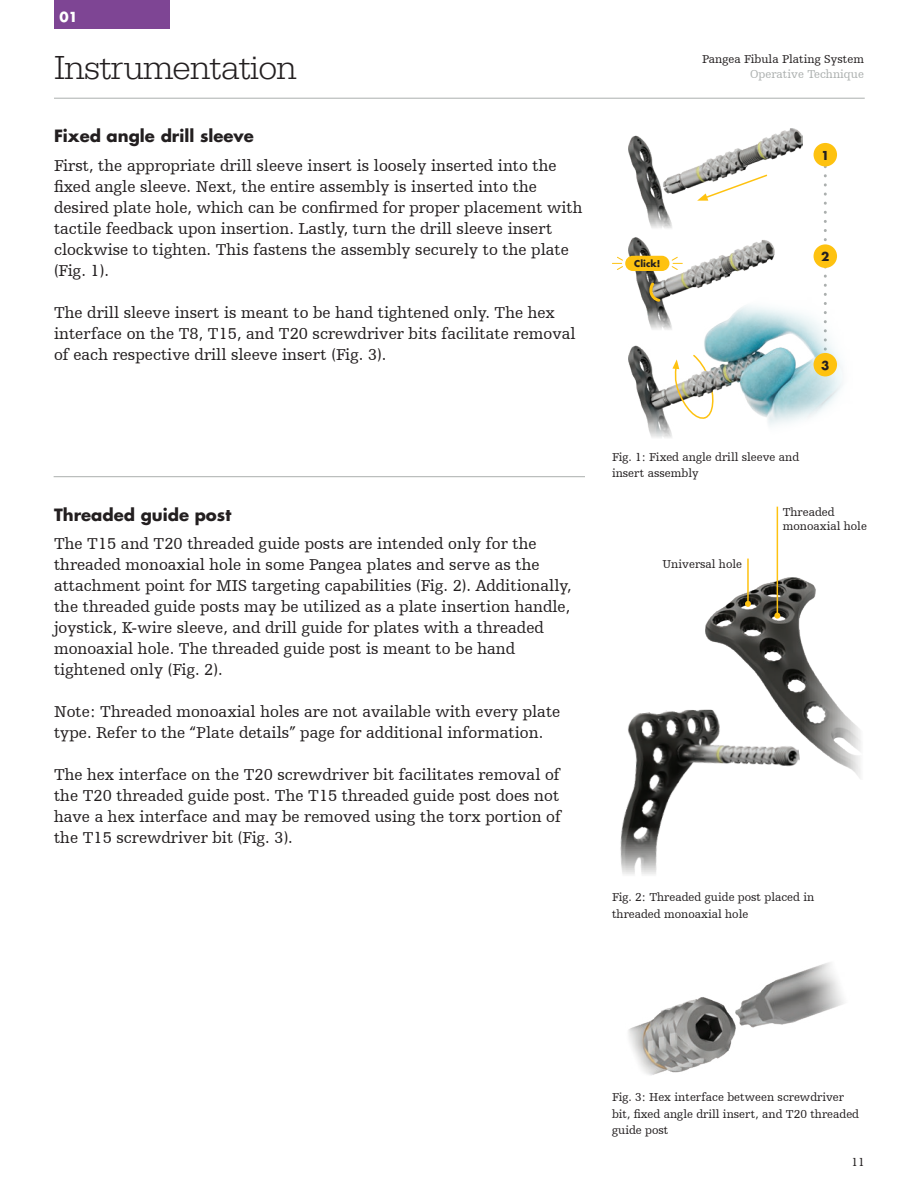
<style>
.page{position:relative;width:918px;height:1188px;background:#fff}
.page>*{position:absolute;margin:0;border:0;box-sizing:border-box;transform-origin:0 0}
.t1{font:300 34.5px "URW Egyptienne TOT";letter-spacing:-.02em;color:#231f20}
.t2{font:16.5px/21px "Humanist Slabserif 712 BT";color:#231f20}
.t3{font:700 16.5px "Futura Std";color:#231f20}
.t4{font:700 13.5px "Futura Std";color:#fff}
.t5{font:12px/16.5px "Humanist Slabserif 712 BT";color:#231f20}
.t6{font:12px "Humanist Slabserif 712 BT";color:#abafae}
.t7{font:700 12px "Futura Std";color:#231f20}
.t8{font:700 9.3px "Futura Std";color:#231f20}
</style>
<div class="page">
<div style="left:54px;top:0;width:116px;height:29px;background:#7e4594"></div>
<hr style="left:54px;top:98px;width:811px;height:1px;background:#abafae">
<hr style="left:54px;top:476px;width:531px;height:1px;background:#abafae">
<img style="left:705px;top:577px;width:156px;height:201px">
<hr style="left:777px;top:507px;width:1px;height:109px;background:#fec210">
<svg style="left:774px;top:613px;width:6px;height:6px"></svg>
<hr style="left:747px;top:559px;width:2px;height:45px;background:#fec210">
<svg style="left:745px;top:601px;width:6px;height:6px"></svg>
<img style="left:620px;top:710px;width:192px;height:165px">
<svg style="left:824px;top:166px;width:3px;height:130px"></svg>
<img style="left:628px;top:128px;width:174px;height:101px">
<img style="left:628px;top:237px;width:147px;height:60px">
<img style="left:628px;top:297px;width:214px;height:141px">
<div style="left:625px;top:256px;width:44px;height:15px;background:#fec210;border-radius:8px"></div>
<svg style="left:612px;top:256px;width:11px;height:14px"></svg>
<svg style="left:671px;top:256px;width:11px;height:15px"></svg>
<svg style="left:650px;top:280px;width:12px;height:24px"></svg>
<svg style="left:697px;top:173px;width:72px;height:28px"></svg>
<svg style="left:672px;top:353px;width:43px;height:68px"></svg>
<div style="left:814px;top:143px;width:23px;height:23px;background:#fec210;border-radius:50%"></div>
<div style="left:814px;top:244px;width:23px;height:24px;background:#fec210;border-radius:50%"></div>
<div style="left:814px;top:353px;width:23px;height:23px;background:#fec210;border-radius:50%"></div>
<img style="left:628px;top:962px;width:216px;height:113px">
<p class="t4" style="left:59px;top:8px;width:20px">01</p>
<p class="t1" style="left:54px;top:47px;width:244px">Instrumentation</p>
<p class="t3" style="left:54px;top:125px;width:201px">Fixed angle drill sleeve</p>
<p class="t2" style="left:54px;top:154px;width:530px">First, the appropriate drill sleeve insert is loosely inserted into the fixed angle sleeve. Next, the entire assembly is inserted into the desired plate hole, which can be confirmed for proper placement with tactile feedback upon insertion. Lastly, turn the drill sleeve insert clockwise to tighten. This fastens the assembly securely to the plate (Fig. 1).</p>
<p class="t2" style="left:54px;top:301px;width:523px">The drill sleeve insert is meant to be hand tightened only. The hex interface on the T8, T15, and T20 screwdriver bits facilitate removal of each respective drill sleeve insert (Fig. 3).</p>
<p class="t8" style="left:634px;top:257px;width:28px">Click!</p>
<p class="t5" style="left:702px;top:51px;width:163px">Pangea Fibula Plating System</p>
<p class="t6" style="left:750px;top:66px;width:115px">Operative Technique</p>
<p class="t7" style="left:821px;top:147px;width:10px">1</p>
<p class="t7" style="left:821px;top:249px;width:10px">2</p>
<p class="t7" style="left:821px;top:357px;width:10px">3</p>
<p class="t3" style="left:54px;top:503px;width:179px">Threaded guide post</p>
<p class="t2" style="left:54px;top:533px;width:519px">The T15 and T20 threaded guide posts are intended only for the threaded monoaxial hole in some Pangea plates and serve as the attachment point for MIS targeting capabilities (Fig. 2). Additionally, the threaded guide posts may be utilized as a plate insertion handle, joystick, K-wire sleeve, and drill guide for plates with a threaded monoaxial hole. The threaded guide post is meant to be hand tightened only (Fig. 2).</p>
<p class="t2" style="left:54px;top:701px;width:508px">Note: Threaded monoaxial holes are not available with every plate type. Refer to the “Plate details” page for additional information.</p>
<p class="t2" style="left:54px;top:764px;width:509px;text-align:justify">The hex interface on the T20 screwdriver bit facilitates removal of the T20 threaded guide post. The T15 threaded guide post does not have a hex interface and may be removed using the torx portion of the T15 screwdriver bit (Fig. 3).</p>
<p class="t5" style="left:612px;top:448px;width:189px">Fig. 1: Fixed angle drill sleeve and</p>
<p class="t5" style="left:612px;top:465px;width:88px">insert assembly</p>
<p class="t5" style="left:662px;top:555px;width:81px">Universal hole</p>
<p class="t5" style="left:783px;top:504px;width:86px;line-height:14.4px">Threaded monoaxial hole</p>
<p class="t5" style="left:612px;top:889px;width:204px">Fig. 2: Threaded guide post placed in threaded monoaxial hole</p>
<p class="t5" style="left:612px;top:1089px;width:249px">Fig. 3: Hex interface between screwdriver bit, fixed angle drill insert, and T20 threaded guide post</p>
<p class="t5" style="left:851px;top:1153px;width:15px">11</p>
</div>
